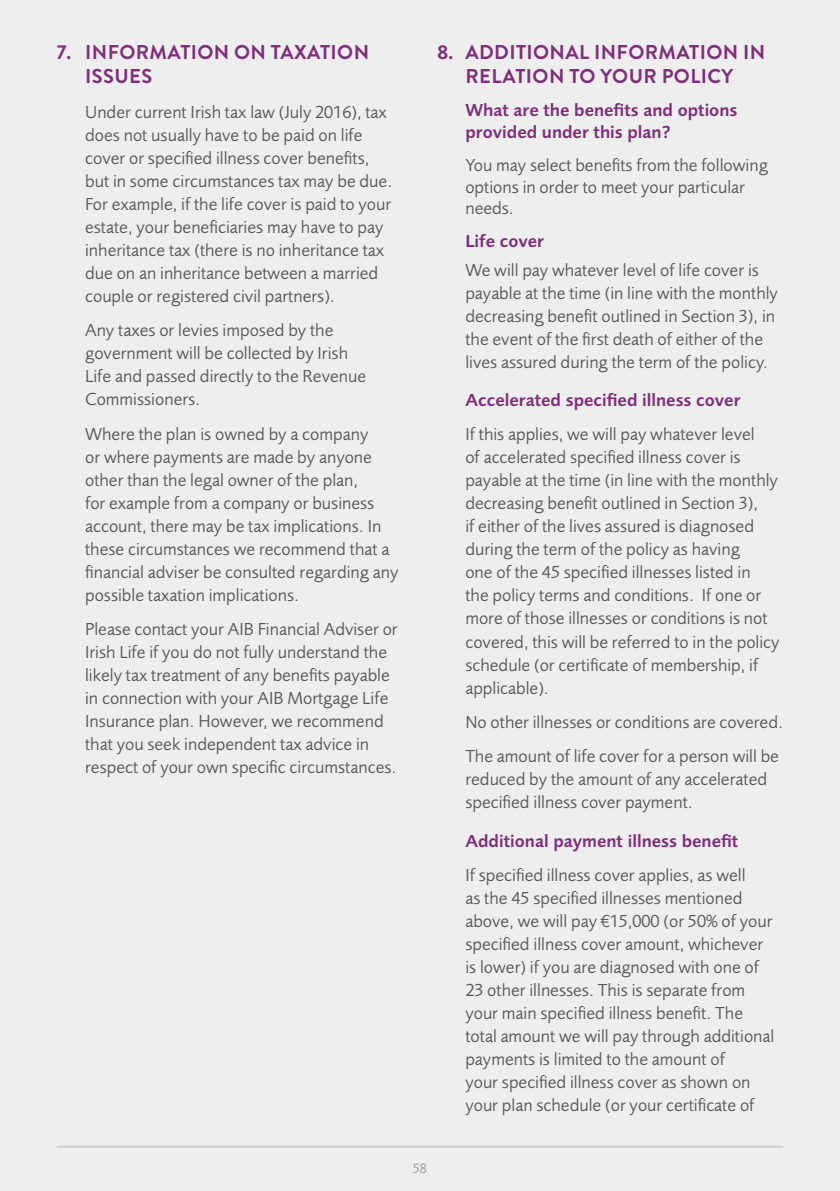
<style>
.page{position:relative;width:840px;height:1191px;background:#fff}
.page>*{position:absolute;margin:0;border:0;box-sizing:border-box;transform-origin:0 0}
.t1{font:700 20px/24px "Brandon Grotesque";letter-spacing:.02em;color:#802e7a}
.t2{font:18px/23px "Foundry Sans";color:#58595b}
.t3{font:600 18px/21.6px "Foundry Sans";color:#802e7a}
.t4{font:14px "Foundry Sans";color:#9b9b9d}
</style>
<div class="page">
<div style="left:0;top:0;width:839px;height:1191px;background:#eeeeef"></div>
<hr style="left:57px;top:1145px;width:725px;height:2px;background:#cdcdce">
<p class="t1" style="left:85px;top:41px;width:285px;text-indent:-28px">7. INFORMATION ON TAXATION<br>ISSUES</p>
<p class="t2" style="left:85px;top:101px;width:309px">Under current Irish tax law (July 2016), tax does not usually have to be paid on life cover or specified illness cover benefits, but in some circumstances tax may be due.<br>For example, if the life cover is paid to your estate, your beneficiaries may have to pay inheritance tax (there is no inheritance tax due on an inheritance between a married couple or registered civil partners).</p>
<p class="t2" style="left:85px;top:319px;width:282px">Any taxes or levies imposed by the government will be collected by Irish<br>Life and passed directly to the Revenue<br>Commissioners.</p>
<p class="t2" style="left:85px;top:422px;width:315px">Where the plan is owned by a company<br>or where payments are made by anyone other than the legal owner of the plan,<br>for example from a company or business account, there may be tax implications. In these circumstances we recommend that a financial adviser be consulted regarding any possible taxation implications.</p>
<p class="t2" style="left:85px;top:618px;width:314px">Please contact your AIB Financial Adviser or Irish Life if you do not fully understand the likely tax treatment of any benefits payable in connection with your AIB Mortgage Life Insurance plan. However, we recommend that you seek independent tax advice in respect of your own specific circumstances.</p>
<p class="t1" style="left:437px;top:41px;width:329px;text-align:center">8. ADDITIONAL INFORMATION IN<br>RELATION TO YOUR POLICY</p>
<p class="t3" style="left:465px;top:100px;width:273px">What are the benefits and options provided under this plan?</p>
<p class="t2" style="left:465px;top:154px;width:304px;line-height:21.6px">You may select benefits from the following options in order to meet your particular needs.</p>
<p class="t3" style="left:465px;top:230px;width:80px">Life cover</p>
<p class="t2" style="left:465px;top:259px;width:314px">We will pay whatever level of life cover is payable at the time (in line with the monthly decreasing benefit outlined in Section 3), in the event of the first death of either of the lives assured during the term of the policy.</p>
<p class="t3" style="left:465px;top:389px;width:276px">Accelerated specified illness cover</p>
<p class="t2" style="left:465px;top:423px;width:315px">If this applies, we will pay whatever level<br>of accelerated specified illness cover is payable at the time (in line with the monthly decreasing benefit outlined in Section 3),<br>if either of the lives assured is diagnosed during the term of the policy as having<br>one of the 45 specified illnesses listed in<br>the policy terms and conditions. If one or more of those illnesses or conditions is not covered, this will be referred to in the policy schedule (or certificate of membership, if applicable).</p>
<p class="t2" style="left:465px;top:705px;width:319px;line-height:34.4px">No other illnesses or conditions are covered.<br>The amount of life cover for a person will be</p>
<p class="t2" style="left:465px;top:768px;width:303px">reduced by the amount of any accelerated specified illness cover payment.</p>
<p class="t3" style="left:465px;top:830px;width:274px">Additional payment illness benefit</p>
<p class="t2" style="left:465px;top:864px;width:310px">If specified illness cover applies, as well<br>as the 45 specified illnesses mentioned above, we will pay €15,000 (or 50% of your specified illness cover amount, whichever is lower) if you are diagnosed with one of 23 other illnesses. This is separate from your main specified illness benefit. The total amount we will pay through additional payments is limited to the amount of<br>your specified illness cover as shown on your plan schedule (or your certificate of</p>
<p class="t4" style="left:413px;top:1161px;width:16px">58</p>
</div>
